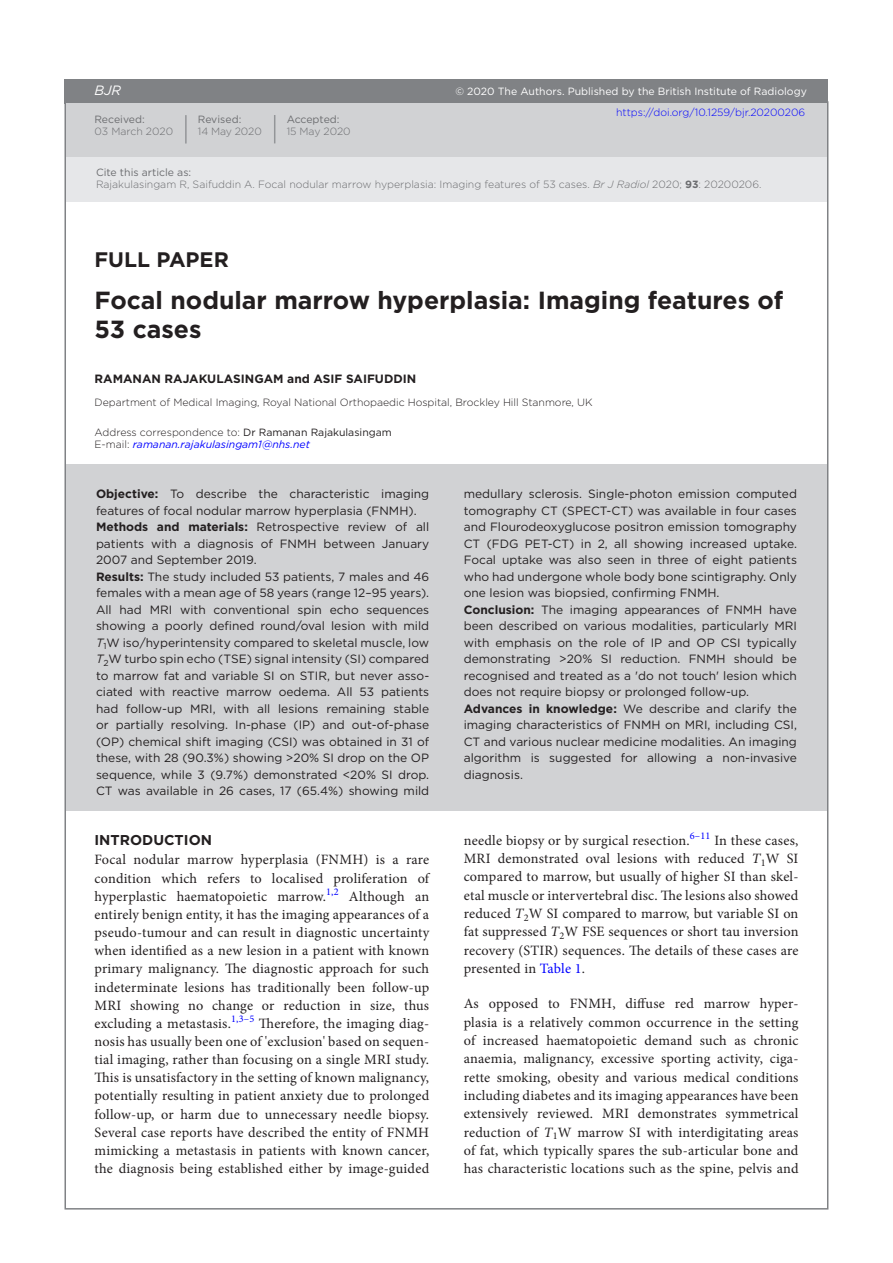
<style>
.page{position:relative;width:893px;height:1263px;background:#fff}
.page>*{position:absolute;margin:0;border:0;box-sizing:border-box;transform-origin:0 0}
.t1{font:700 24.75px/29.2px "Gotham";color:#231f20}
.t2{font:700 21px "Gotham";color:#231f20}
.t3{font:14.25px/18.1px "Minion Pro";letter-spacing:.015em;color:#231f20;text-align:justify}
.t4{font:700 14.25px "Gotham";color:#231f20}
.t5{font:italic 13.5px "Gotham";color:#fff}
.t6{font:12px/16.5px "Gotham";color:#231f20}
.t7{font:700 12px "Gotham";color:#231f20}
.t8{font:300 10.5px/12px "Gotham";letter-spacing:-.005em;color:#231f20}
.t9{font:300 10.5px/12px "Gotham";color:#6c6d70}
.t10{font:10.5px "Gotham";color:#fff}
.t11{font:300 10.5px "Gotham";color:#00f}
.t12{font:10.5px "Gotham";color:#6c6d70}
.s1{font-weight:400}
.s2{font-style:italic}
.s3{font-weight:700}
.s4{font-weight:400;font-style:italic;color:#00f}
.s5{color:#00f}
</style>
<div class="page">
<div style="left:64px;top:79px;width:764px;height:24px;background:#808285"></div>
<div style="left:66px;top:154px;width:761px;height:47px;background:#e6e7e9"></div>
<div style="left:66px;top:103px;width:761px;height:53px;background:#d1d2d4"></div>
<svg style="left:274px;top:115px;width:1px;height:28px"></svg>
<hr style="left:185px;top:115px;width:2px;height:29px;background:#939598">
<div style="left:66px;top:464px;width:761px;height:347px;background:#d1d2d4"></div>
<p class="t5" style="left:94px;top:83px;width:28px">BJR</p>
<p class="t12" style="left:94px;top:113px;width:52px">Received:</p>
<p class="t9" style="left:94px;top:125px;width:80px">03 March 2020</p>
<p class="t12" style="left:198px;top:113px;width:45px">Revised:</p>
<p class="t9" style="left:198px;top:125px;width:66px">14 May 2020</p>
<p class="t12" style="left:287px;top:113px;width:54px">Accepted:</p>
<p class="t9" style="left:287px;top:125px;width:66px">15 May 2020</p>
<p class="t10" style="left:455px;top:85px;width:353px">© 2020 The Authors. Published by the British Institute of Radiology</p>
<p class="t11" style="left:616px;top:106px;width:191px">https://doi.org/10.1259/bjr.20200206</p>
<p class="t9" style="left:96px;top:166px;width:667px"><span class="s1">Cite this article as:<br></span>Rajakulasingam R, Saifuddin A. Focal nodular marrow hyperplasia: Imaging features of 53 cases. <span class="s2">Br J Radiol</span> 2020; <span class="s3">93</span>: 20200206.</p>
<h2 class="t2" style="left:94px;top:246px;width:136px">Full Paper</h2>
<h1 class="t1" style="left:94px;top:286px;width:690px">Focal nodular marrow hyperplasia: Imaging features of<br>53 cases</h1>
<p class="t7" style="left:94px;top:371px;width:323px">Ramanan Rajakulasi ngam and Asif Saifuddi n</p>
<p class="t8" style="left:94px;top:396px;width:499px">Department of Medical Imaging, Royal National Orthopaedic Hospital, Brockley Hill Stanmore, UK</p>
<p class="t8" style="left:94px;top:426px;width:299px">Address correspondence to: <span class="s1">Dr Ramanan Rajakulasingam<br></span>E-mail: <span class="s4">ramanan.rajakulasingam1@nhs.net</span></p>
<p class="t6" style="left:96px;top:485px;width:335px"><span class="s3">Objective:</span> To describe the characteristic imaging features of focal nodular marrow hyperplasia (FNMH).<br><span class="s3">Methods and materials:</span> Retrospective review of all patients with a diagnosis of FNMH between January 2007 and September 2019.<br><span class="s3">Results:</span> The study included 53 patients, 7 males and 46 females with a mean age of 58 years (range 12–95 years).<br>All had MRI with conventional spin echo sequences showing a poorly defined round/oval lesion with mild <span class="s2">T</span><sub>1</sub>W iso/hyperintensity compared to skeletal muscle, low <span class="s2">T</span><sub>2</sub>W turbo spin echo (TSE) signal intensity (SI) compared to marrow fat and variable SI on STIR, but never asso&shy;ciated with reactive marrow oedema. All 53 patients had follow-up MRI, with all lesions remaining stable or partially resolving. In-phase (IP) and out-of-phase (OP) chemical shift imaging (CSI) was obtained in 31 of these, with 28 (90.3%) showing &gt;20% SI drop on the OP sequence, while 3 (9.7%) demonstrated &lt;20% SI drop.<br>CT was available in 26 cases, 17 (65.4%) showing mild</p>
<p class="t6" style="left:464px;top:485px;width:335px">medullary sclerosis. Single-photon emission computed tomography CT (SPECT-CT) was available in four cases and Flourodeoxyglucose positron emission tomography CT (FDG PET-CT) in 2, all showing increased uptake.<br>Focal uptake was also seen in three of eight patients who had undergone whole body bone scintigraphy. Only one lesion was biopsied, confirming FNMH.<br><span class="s3">Conclusion:</span> The imaging appearances of FNMH have been described on various modalities, particularly MRI with emphasis on the role of IP and OP CSI typically demonstrating &gt;20% SI reduction. FNMH should be recognised and treated as a 'do not touch' lesion which does not require biopsy or prolonged follow-up.<br><span class="s3">Advances in knowledge:</span> We describe and clarify the imaging characteristics of FNMH on MRI, including CSI, CT and various nuclear medicine modalities. An imaging algorithm is suggested for allowing a non-invasive diagnosis.</p>
<p class="t4" style="left:94px;top:830px;width:119px">Introduction</p>
<p class="t3" style="left:94px;top:851px;width:336px">Focal nodular marrow hyperplasia (FNMH) is a rare condition which refers to localised proliferation of hyperplastic haematopoietic marrow.<sup>1,2</sup> Although an entirely benign entity, it has the imaging appearances of a pseudo-tumour and can result in diagnostic uncertainty when identified as a new lesion in a patient with known primary malignancy. The diagnostic approach for such indeterminate lesions has traditionally been follow-up MRI showing no change or reduction in size, thus excluding a metastasis.<sup>1,3–5</sup> Therefore, the imaging diag&shy;nosis has usually been one of 'exclusion' based on sequen&shy;tial imaging, rather than focusing on a single MRI study.<br>This is unsatisfactory in the setting of known malignancy, potentially resulting in patient anxiety due to prolonged follow-up, or harm due to unnecessary needle biopsy.<br>Several case reports have described the entity of FNMH mimicking a metastasis in patients with known cancer, the diagnosis being established either by image-guided</p>
<p class="t3" style="left:464px;top:831px;width:336px">needle biopsy or by surgical resection.<sup>6–11</sup> In these cases, MRI demonstrated oval lesions with reduced <span class="s2">T</span><sub>1</sub>W SI compared to marrow, but usually of higher SI than skel&shy;etal muscle or intervertebral disc. The lesions also showed reduced <span class="s2">T</span><sub>2</sub>W SI compared to marrow, but variable SI on fat suppressed <span class="s2">T</span><sub>2</sub>W FSE sequences or short tau inversion recovery (STIR) sequences. The details of these cases are presented in <span class="s5">Table 1</span>.</p>
<p class="t3" style="left:464px;top:995px;width:336px">As opposed to FNMH, diffuse red marrow hyper&shy;plasia is a relatively common occurrence in the setting of increased haematopoietic demand such as chronic anaemia, malignancy, excessive sporting activity, ciga&shy;rette smoking, obesity and various medical conditions including diabetes and its imaging appearances have been extensively reviewed. MRI demonstrates symmetrical reduction of <span class="s2">T</span><sub>1</sub>W marrow SI with interdigitating areas of fat, which typically spares the sub-articular bone and has characteristic locations such as the spine, pelvis and</p>
</div>
